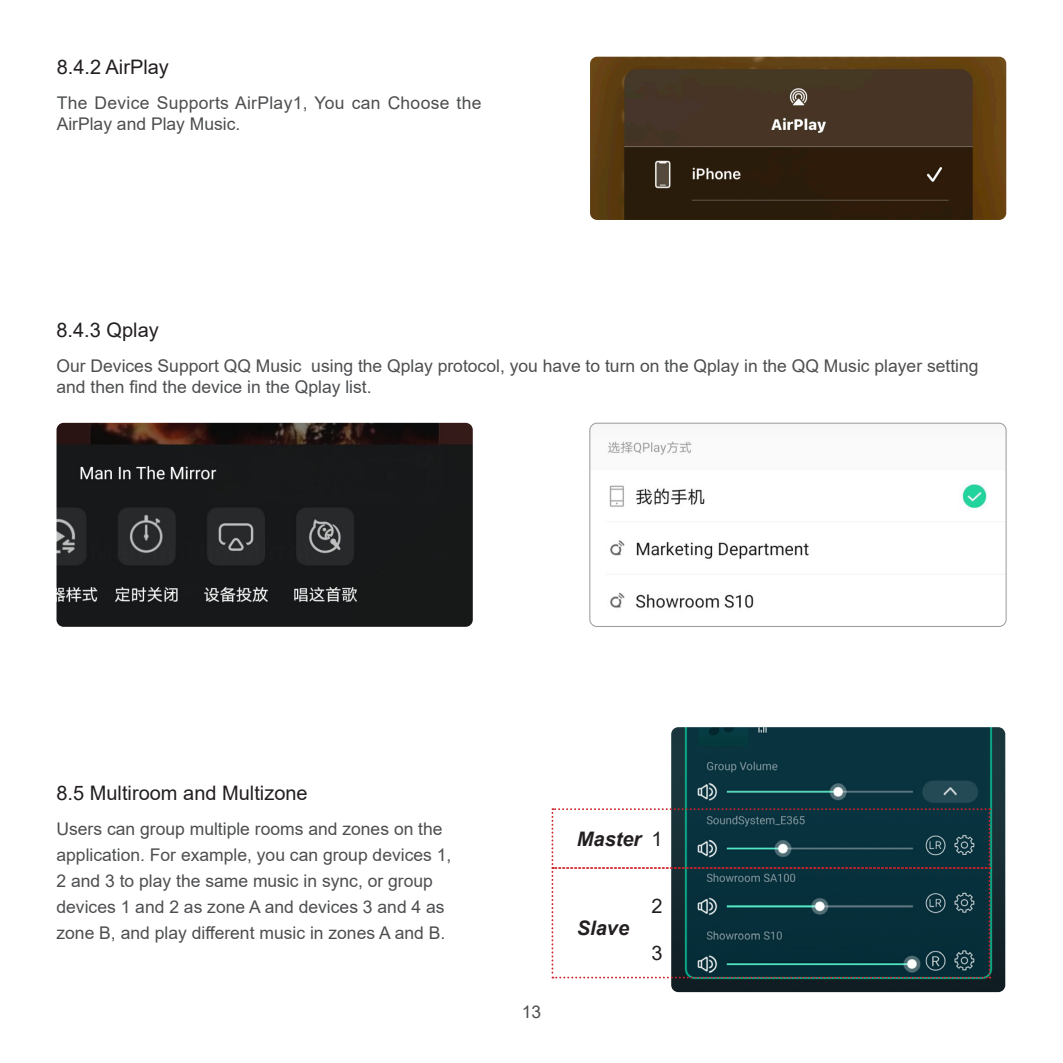
<style>
.page{position:relative;width:1063px;height:1063px;background:#fff}
.page>*{position:absolute;margin:0;border:0;box-sizing:border-box;transform-origin:0 0}
.副标题{font:20px "Arial";color:#231f20}
._3级标题{font:20px "Arial";color:#231f20}
.目录{font:italic 700 20px "Arial";color:#231f20}
.目录-2{font:20px "Arial";color:#231f20}
.t1{font:17.5px/26px "Arial";color:#4d4e50}
.t2{font:17.5px/21px "Arial";letter-spacing:.02em;color:#4d4e50}
</style>
<div class="page">
<img style="left:591px;top:423px;width:415px;height:203px">
<div style="left:589px;top:423px;width:417px;height:204px;border:1px solid #999;border-radius:7px"></div>
<img style="left:57px;top:423px;width:416px;height:204px">
<img style="left:671px;top:727px;width:334px;height:265px">
<svg style="left:551px;top:808px;width:439px;height:171px"></svg>
<img style="left:590px;top:57px;width:416px;height:163px">
<p class="_3级标题" style="left:57px;top:53px;width:114px">8.4.2 AirPlay</p>
<p class="t2" style="left:57px;top:92px;width:426px">The Device Supports AirPlay1, You can Choose the<br>AirPlay and Play Music.</p>
<p class="_3级标题" style="left:57px;top:317px;width:104px">8.4.3 Qplay</p>
<p class="t1" style="left:57px;top:355px;width:924px;line-height:21px">Our Devices Support QQ Music using the Qplay protocol, you have to turn on the Qplay in the QQ Music player setting and then find the device in the Qplay list.</p>
<p class="副标题" style="left:57px;top:779px;width:253px">8.5 Multiroom and Multizone</p>
<p class="t1" style="left:57px;top:816px;width:396px">Users can group multiple rooms and zones on the application. For example, you can group devices 1, 2 and 3 to play the same music in sync, or group devices 1 and 2 as zone A and devices 3 and 4 as zone B, and play different music in zones A and B.</p>
<p class="目录" style="left:577px;top:826px;width:66px">Master</p>
<p class="目录-2" style="left:651px;top:825px;width:13px">1</p>
<p class="目录-2" style="left:651px;top:892px;width:13px">2</p>
<p class="目录-2" style="left:651px;top:939px;width:13px">3</p>
<p class="目录" style="left:577px;top:915px;width:54px">Slave</p>
<p class="t1" style="left:522px;top:999px;width:21px">13</p>
</div>
